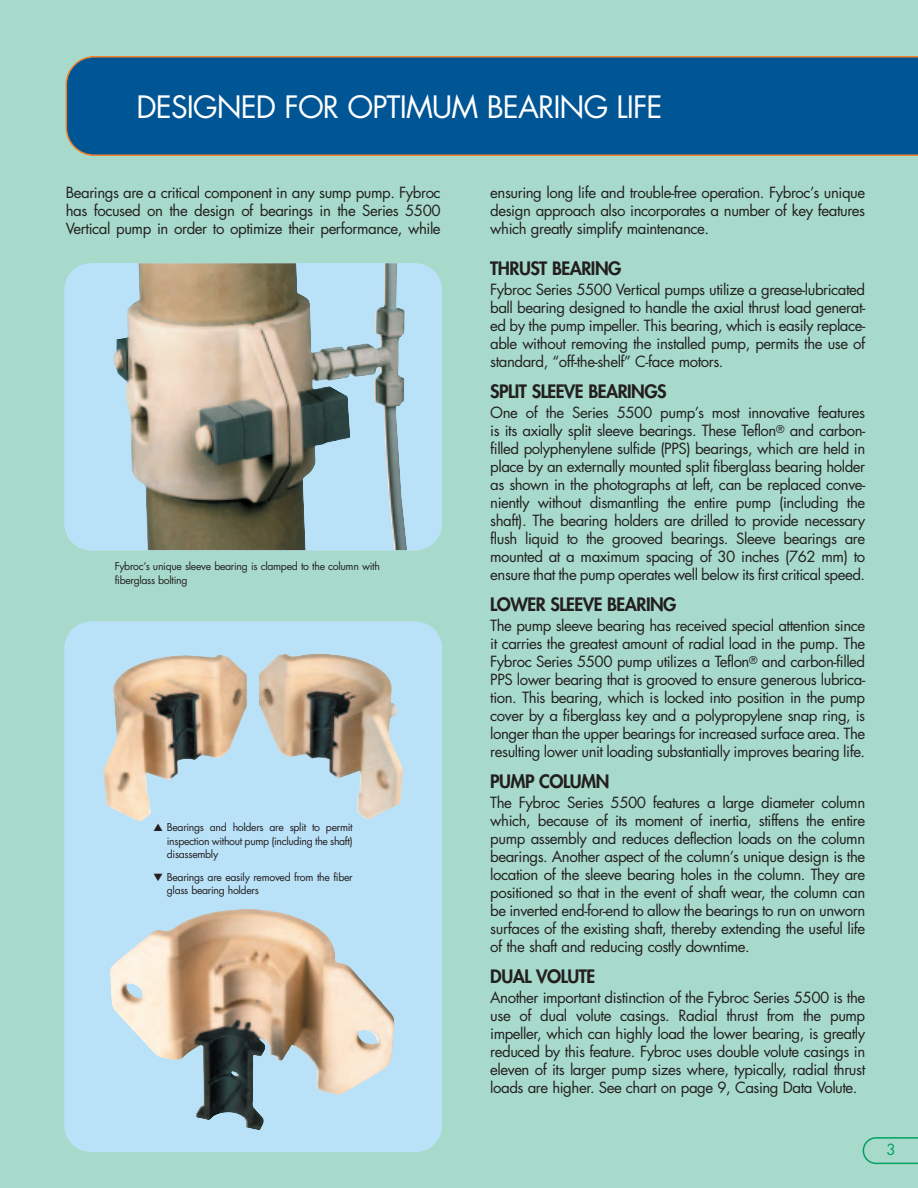
<style>
.page{position:relative;width:918px;height:1188px;background:#a7dacb}
.page>*{position:absolute;margin:0;border:0;box-sizing:border-box;transform-origin:0 0}
.t1{font:30px "Futura";letter-spacing:-.03em;color:#fff}
.t2{font:800 18px "Futura";letter-spacing:-.03em;color:#231f20}
.t3{font:15px/18px "Futura";letter-spacing:-.03em;color:#231f20;text-align:justify}
.t4{font:15px "Futura";color:#00a261}
.t5{font:10.5px/13.5px "Futura";letter-spacing:-.03em;color:#231f20}
</style>
<div class="page">
<div style="left:64px;top:621px;width:378px;height:531px;background:#b9e1f7;border-radius:27px"></div>
<svg style="left:863px;top:1137px;width:55px;height:27px"></svg>
<img style="left:110px;top:909px;width:285px;height:221px">
<img style="left:103px;top:654px;width:300px;height:167px">
<div style="left:66px;top:56px;width:852px;height:100px;background:#005595"></div>
<div style="left:64px;top:263px;width:378px;height:288px;background:#b9e1f7;border-radius:27px"></div>
<img style="left:113px;top:263px;width:294px;height:288px">
<h1 class="t1" style="left:136px;top:93px;width:528px">DESIGNED FOR OPTIMUM BEARING LIFE</h1>
<p class="t3" style="left:66px;top:184px;width:377px">Bearings are a critical component in any sump pump. Fybroc has focused on the design of bearings in the Series 5500<br>Vertical pump in order to optimize their performance, while</p>
<p class="t5" style="left:115px;top:561px;width:267px">Fybroc’s unique sleeve bearing is clamped to the column with fiberglass bolting</p>
<p class="t5" style="left:167px;top:822px;width:187px;text-align:justify;text-indent:-14px">▲ Bearings and holders are split to permit inspection without pump (including the shaft) disassembly</p>
<p class="t5" style="left:167px;top:871px;width:187px;text-indent:-14px">▼ Bearings are easily removed from the fiber glass bearing holders</p>
<p class="t3" style="left:490px;top:184px;width:377px">ensuring long life and trouble-free operation. Fybroc’s unique design approach also incorporates a number of key features which greatly simplify maintenance.</p>
<p class="t2" style="left:490px;top:260px;width:133px">THRUST BEARING</p>
<p class="t3" style="left:490px;top:282px;width:377px">Fybroc Series 5500 Vertical pumps utilize a grease-lubricated ball bearing designed to handle the axial thrust load generat&shy;ed by the pump impeller. This bearing, which is easily replace&shy;able without removing the installed pump, permits the use of standard, “off-the-shelf” C-face motors.</p>
<p class="t2" style="left:490px;top:383px;width:178px">SPLIT SLEEVE BEARINGS</p>
<p class="t3" style="left:490px;top:405px;width:377px">One of the Series 5500 pump’s most innovative features is its axially split sleeve bearings. These Teflon<sup>®</sup> and carbon&shy;filled polyphenylene sulfide (PPS) bearings, which are held in place by an externally mounted split fiberglass bearing holder as shown in the photographs at left, can be replaced conve&shy;niently without dismantling the entire pump (including the shaft). The bearing holders are drilled to provide necessary flush liquid to the grooved bearings. Sleeve bearings are mounted at a maximum spacing of 30 inches (762 mm) to ensure that the pump operates well below its first critical speed.</p>
<p class="t2" style="left:490px;top:596px;width:188px">LOWER SLEEVE BEARING</p>
<p class="t3" style="left:490px;top:618px;width:377px">The pump sleeve bearing has received special attention since it carries the greatest amount of radial load in the pump. The Fybroc Series 5500 pump utilizes a Teflon<sup>®</sup> and carbon-filled PPS lower bearing that is grooved to ensure generous lubrica&shy;tion. This bearing, which is locked into position in the pump cover by a fiberglass key and a polypropylene snap ring, is longer than the upper bearings for increased surface area. The resulting lower unit loading substantially improves bearing life.</p>
<p class="t2" style="left:490px;top:773px;width:121px">PUMP COLUMN</p>
<p class="t3" style="left:490px;top:795px;width:377px">The Fybroc Series 5500 features a large diameter column which, because of its moment of inertia, stiffens the entire pump assembly and reduces deflection loads on the column bearings. Another aspect of the column’s unique design is the location of the sleeve bearing holes in the column. They are positioned so that in the event of shaft wear, the column can be inverted end-for-end to allow the bearings to run on unworn surfaces of the existing shaft, thereby extending the useful life of the shaft and reducing costly downtime.</p>
<p class="t2" style="left:490px;top:968px;width:107px">DUAL VOLUTE</p>
<p class="t3" style="left:490px;top:990px;width:377px">Another important distinction of the Fybroc Series 5500 is the use of dual volute casings. Radial thrust from the pump impeller, which can highly load the lower bearing, is greatly reduced by this feature. Fybroc uses double volute casings in eleven of its larger pump sizes where, typically, radial thrust loads are higher. See chart on page 9, Casing Data Volute.</p>
<p class="t4" style="left:887px;top:1143px;width:11px">3</p>
</div>
